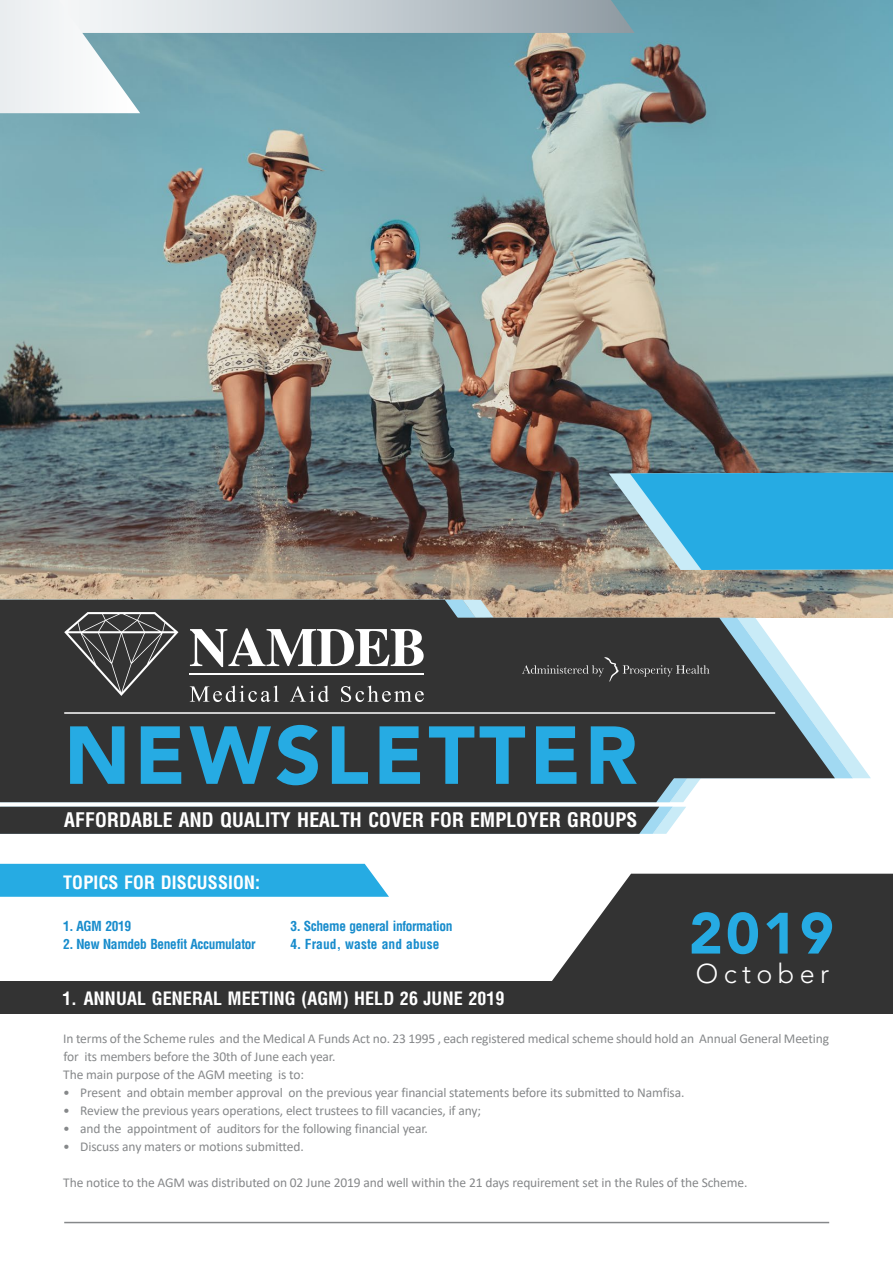
<style>
.page{position:relative;width:893px;height:1263px;background:#fff}
.page>*{position:absolute;margin:0;border:0;box-sizing:border-box;transform-origin:0 0}
.t1{font:900 81.15px "Avenir LT Std";letter-spacing:.05em;color:#26abe3}
.t2{font:900 57.6px "Avenir LT Std";color:#26abe3}
.t3{font:300 27px "Avenir LT Std";letter-spacing:.2em;color:#fff}
.t4{font:700 condensed 19.65px "Arena";color:#fff}
.t5{font:700 condensed 18px "Arena";color:#fff}
.t6{font:13.5px/18px "Calibri";letter-spacing:-.01em;color:#86888a}
.t7{font:700 condensed 13.5px "Arena";letter-spacing:-.03em;color:#188ccc}
</style>
<div class="page">
<svg style="left:552px;top:874px;width:341px;height:107px;background:#4a4a4a"></svg>
<div style="left:0;top:981px;width:893px;height:33px;background:#333"></div>
<img style="left:0;top:0;width:893px;height:618px">
<svg style="left:609px;top:472px;width:284px;height:98px;background:#40abd6"></svg>
<div style="left:0;top:864px;width:389px;height:33px;background:#26abe3"></div>
<svg style="left:0;top:600px;width:871px;height:234px;background:#5b5c5c"></svg>
<hr style="left:64px;top:1222px;width:765px;height:1px;background:#86888a">
<svg style="left:0;top:0;width:635px;height:113px;background:#9bb7be"></svg>
<h1 class="t1" style="left:64px;top:706px;width:575px">NEWSLETTER</h1>
<h3 class="t4" style="left:64px;top:808px;width:575px">AFFORDABLE AND QUALITY HEALTH COVER FOR EMPLOYER GROUPS</h3>
<h3 class="t5" style="left:63px;top:871px;width:198px">TOPICS FOR DISCUSSION:</h3>
<p class="t7" style="left:63px;top:917px;width:70px">1. AGM 2019</p>
<p class="t7" style="left:63px;top:935px;width:194px">2. NEW NAMDEB BENEFIT ACCUMULATOR</p>
<p class="t7" style="left:291px;top:917px;width:163px">3. SCHEME GENERAL INFORMATION</p>
<p class="t7" style="left:291px;top:935px;width:150px">4. FRAUD, WASTE AND ABUSE</p>
<h3 class="t5" style="left:63px;top:987px;width:444px">1. ANNUAL GENERAL MEETING (AGM) HELD 26 JUNE 2019</h3>
<h2 class="t2" style="left:689px;top:899px;width:146px">2019</h2>
<h3 class="t3" style="left:696px;top:957px;width:135px">October</h3>
<p class="t6" style="left:63px;top:1029px;width:767px">In terms of the Scheme rules and the Medical A Funds Act no. 23 1995 , each registered medical scheme should hold an Annual General Meeting for its members before the 30th of June each year.<br>The main purpose of the AGM meeting is to:</p>
<p class="t6" style="left:63px;top:1083px;width:623px">• Present and obtain member approval on the previous year financial statements before its submitted to Namfisa.</p>
<p class="t6" style="left:63px;top:1101px;width:419px">• Review the previous years operations, elect trustees to fill vacancies, if any;</p>
<p class="t6" style="left:63px;top:1119px;width:366px">• and the appointment of auditors for the following financial year.</p>
<p class="t6" style="left:63px;top:1137px;width:242px">• Discuss any maters or motions submitted.</p>
<p class="t6" style="left:63px;top:1173px;width:686px">The notice to the AGM was distributed on 02 June 2019 and well within the 21 days requirement set in the Rules of the Scheme.</p>
</div>
